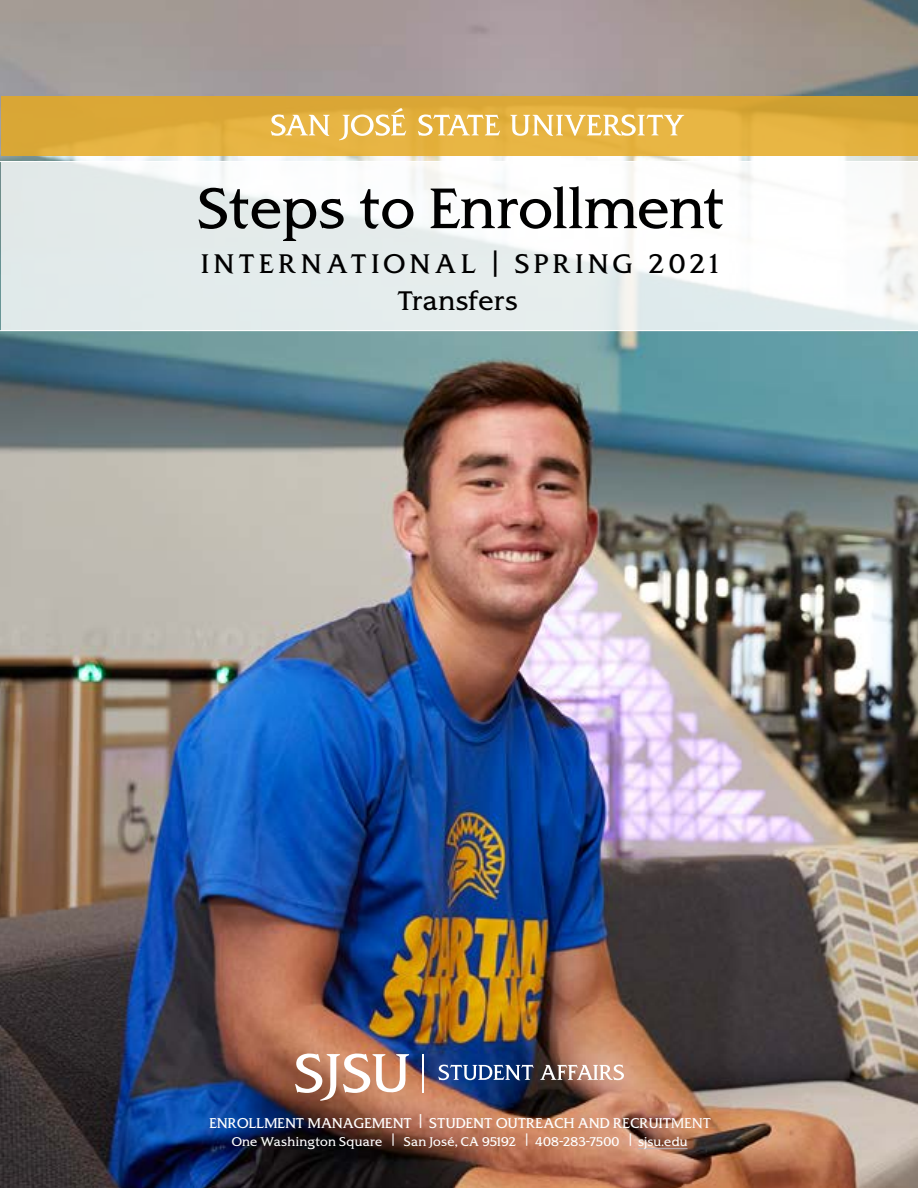
<style>
.page{position:relative;width:918px;height:1188px;background:#fff}
.page>*{position:absolute;margin:0;border:0;box-sizing:border-box;transform-origin:0 0}
.t1{font:54px "SJSU Spartan";letter-spacing:.01em;color:#000}
.t2{font:25.5px/37.5px "SJSU Spartan";letter-spacing:.185em;color:#000;text-align:center}
.t3{font:13.5px "SJSU Spartan";letter-spacing:.01em;color:#fff}
.t4{font:12px "SJSU Spartan";letter-spacing:.02em;color:#fff}
.s1{font-weight:300}
</style>
<div class="page">
<img style="left:0;top:0;width:918px;height:1188px">
<div style="left:1px;top:96px;width:917px;height:59px;background:linear-gradient(to bottom,#d7a433,#e8b644)"></div>
<svg style="left:418px;top:114px;width:82px;height:22px"></svg>
<svg style="left:271px;top:114px;width:59px;height:22px"></svg>
<svg style="left:510px;top:114px;width:174px;height:22px"></svg>
<svg style="left:339px;top:108px;width:67px;height:32px"></svg>
<svg style="left:0;top:161px;width:918px;height:170px"></svg>
<hr style="left:638px;top:1148px;width:50px;height:1px;background:#b7b4bb">
<hr style="left:423px;top:1054px;width:1px;height:38px;background:#fff">
<svg style="left:295px;top:1053px;width:114px;height:48px"></svg>
<svg style="left:438px;top:1065px;width:96px;height:15px"></svg>
<svg style="left:540px;top:1065px;width:84px;height:15px"></svg>
<h1 class="t1" style="left:198px;top:174px;width:528px">Steps to Enrollment</h1>
<h2 class="t2" style="left:201px;top:245px;width:518px">INTERNATIONAL | SPRING 2021<br>Transfers</h2>
<p class="t3" style="left:210px;top:1114px;width:503px">ENROLLMENT MANAGEMENT | STUDENT OUTREACH AND RECRUIT<span class="s1">MENT</span></p>
<p class="t4" style="left:232px;top:1134px;width:457px">One Washington Square | San José, CA 95192 | 408-283-7500 | sjsu.edu</p>
</div>
